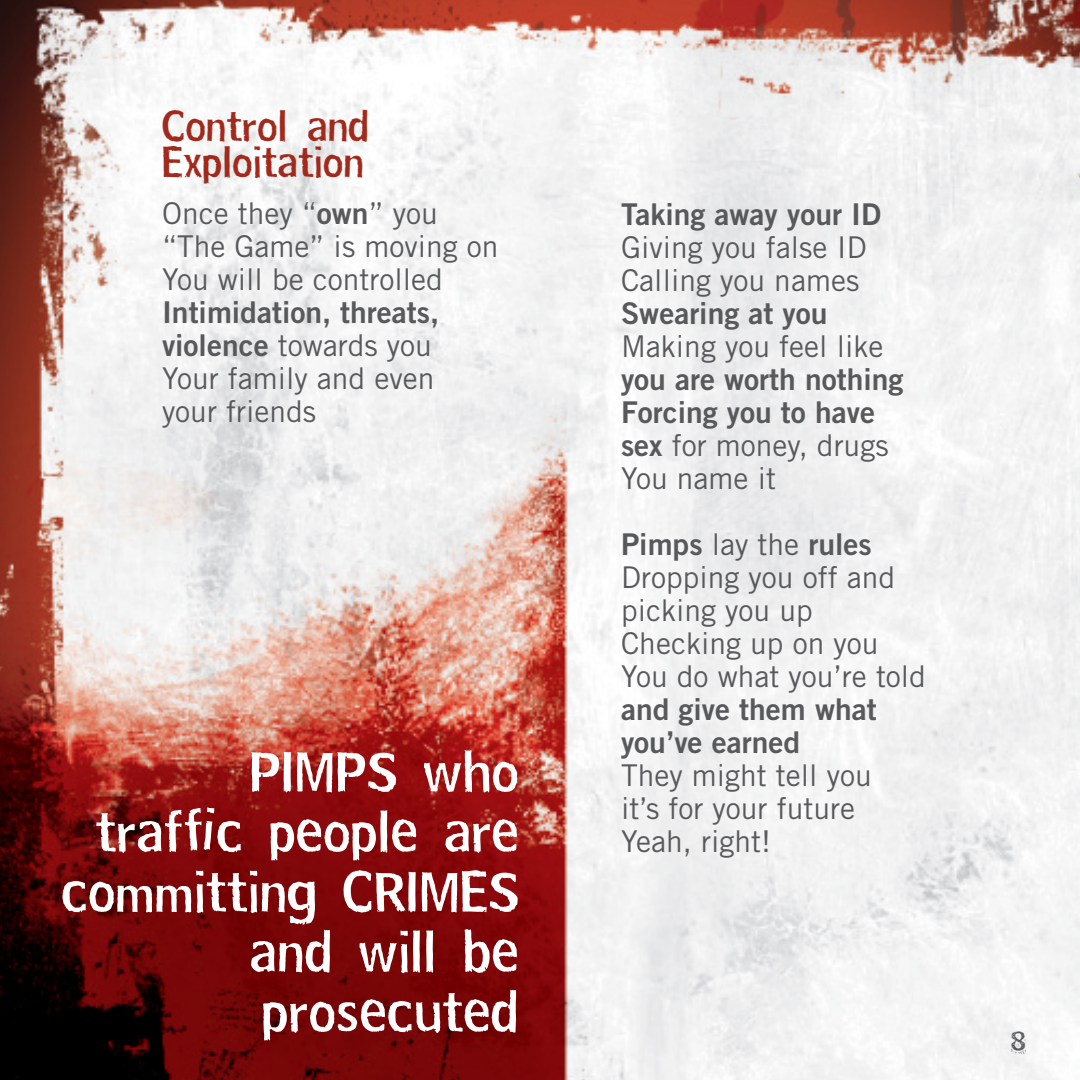
<style>
.page{position:relative;width:1080px;height:1080px;background:#fff}
.page>*{position:absolute;margin:0;border:0;box-sizing:border-box;transform-origin:0 0}
.t1{font:60px/60px "Hoosker Dont";color:#fff;text-align:right}
.t2{font:45px/36px "Hoosker Dont";color:#a12a1d}
.t3{font:30px/33px "Trade Gothic";color:#58595b}
.t4{font:30px/33px "Trade Gothic Bold Two";color:#58595b}
.t5{font:27px "Hoosker Doo";color:#58595b}
.s1{font-family:"Trade Gothic Bold Two"}
.s2{font-family:"Trade Gothic"}
</style>
<div class="page">
<img style="left:0;top:0;width:1080px;height:1080px">
<h2 class="t2" style="left:162px;top:110px;width:209px">Control and<br>Exploitation</h2>
<p class="t3" style="left:162px;top:196px;width:338px">Once they “<span class="s1">own</span>” you “The Game” is moving on<br>You will be controlled</p>
<p class="t4" style="left:162px;top:295px;width:279px">Intimidation, threats,</p>
<p class="t3" style="left:162px;top:328px;width:274px;text-align:justify"><span class="s1">violence</span> towards you Your family and even your friends</p>
<h1 class="t1" style="left:61px;top:743px;width:459px">Pimps who<br>traffic people are committing cri mes and will be prosecuted</h1>
<p class="t4" style="left:621px;top:197px;width:262px">Taking away your ID</p>
<p class="t3" style="left:621px;top:230px;width:247px">Giving you false ID<br>Calling you names</p>
<p class="t4" style="left:621px;top:296px;width:208px">Swearing at you</p>
<p class="t3" style="left:621px;top:329px;width:264px">Making you feel like</p>
<p class="t4" style="left:621px;top:362px;width:284px">you are worth nothing<br>Forcing you to have</p>
<p class="t3" style="left:621px;top:428px;width:269px"><span class="s1">sex</span> for money, drugs<br>You name it</p>
<p class="t4" style="left:621px;top:527px;width:252px">Pimps <span class="s2">lay the</span> rules</p>
<p class="t3" style="left:621px;top:560px;width:307px">Dropping you off and picking you up<br>Checking up on you<br>You do what you’re told</p>
<p class="t4" style="left:621px;top:692px;width:257px">and give them what you’ve earned</p>
<p class="t3" style="left:621px;top:758px;width:252px">They might tell you it’s for your future<br>Yeah, right!</p>
<p class="t5" style="left:1011px;top:1022px;width:16px">8</p>
</div>
